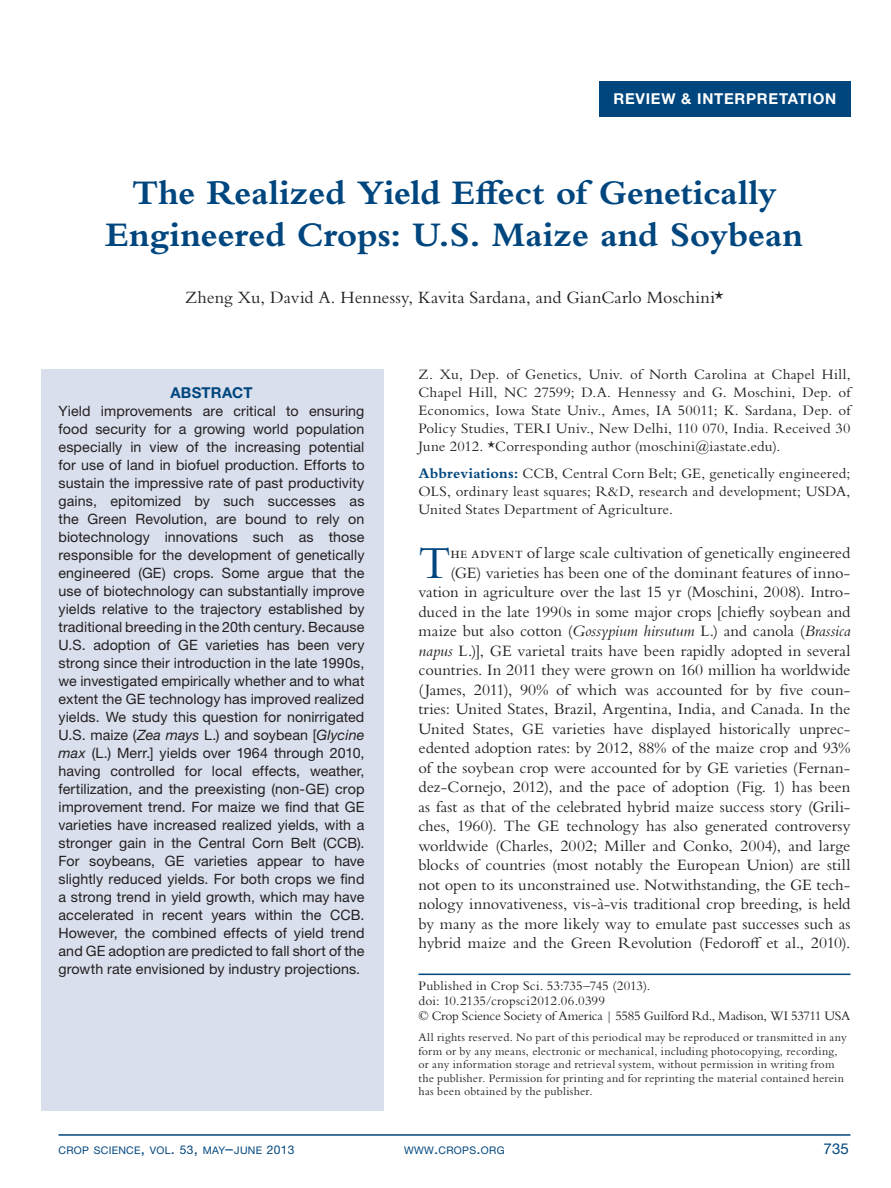
<style>
.page{position:relative;width:891px;height:1188px;background:#fff}
.page>*{position:absolute;margin:0;border:0;box-sizing:border-box;transform-origin:0 0}
.t1{font:47.85px "Bembo Std";color:#00467e}
.t2{font:700 36px/42px "Bembo Std";letter-spacing:-.005em;color:#00467e;text-align:center}
.t3{font:18px "Bembo Std";color:#231f20}
.t4{font:16.5px/19.5px "Bembo Std";color:#231f20;text-align:right}
.t5{font:15px/18px "Bembo Std";letter-spacing:.005em;color:#231f20;text-align:justify}
.t6{font:700 15px "Helvetica Neue LT Std";letter-spacing:.05em;color:#fff}
.t7{font:700 15px "Helvetica Neue LT Std";color:#00467e}
.t8{font:15px "Helvetica Neue LT Std";color:#00467e}
.t9{font:14.25px/18px "Helvetica Neue LT Std";letter-spacing:.005em;color:#231f20;text-align:justify}
.t10{font:13.5px/15px "Bembo Std";letter-spacing:-.01em;color:#231f20}
.t11{font:12px/13.5px "Bembo Std";letter-spacing:.03em;color:#231f20}
.t12{font:10.5px "Helvetica Neue LT Std";letter-spacing:.03em;color:#00467e}
.s1{font-style:italic}
.s2{font-weight:700;color:#00467e}
.s3{font-size:15px}
.s4{font-size:12px}
</style>
<div class="page">
<div style="left:41px;top:369px;width:342px;height:741px;background:#d9dfec"></div>
<hr style="left:58px;top:1134px;width:792px;height:2px;background:#00467e">
<div style="left:599px;top:81px;width:251px;height:36px;background:#00467e"></div>
<hr style="left:418px;top:974px;width:432px;height:1px;background:#00467e">
<p class="t6" style="left:614px;top:90px;width:224px">REVIEW &amp; INTERPRETATION</p>
<h2 class="t2" style="left:106px;top:172px;width:699px">The Realized Yield Effect of Genetically<br>Engineered Crops: U.S. Maize and Soybean</h2>
<p class="t3" style="left:185px;top:287px;width:540px">Zheng Xu, David A. Hennessy, Kavita Sardana, and GianCarlo Moschini*</p>
<p class="t7" style="left:170px;top:383px;width:22px">ABSTRACT</p>
<p class="t9" style="left:58px;top:401px;width:308px">Yield improvements are critical to ensuring food security for a growing world population especially in view of the increasing potential for use of land in biofuel production. Efforts to sustain the impressive rate of past productivity gains, epitomized by such successes as the Green Revolution, are bound to rely on biotechnology innovations such as those responsible for the development of genetically engineered (GE) crops. Some argue that the use of biotechnology can substantially improve yields relative to the trajectory established by traditional breeding in the 20th century. Because U.S. adoption of GE varieties has been very strong since their introduction in the late 1990s, we investigated empirically whether and to what extent the GE technology has improved realized yields. We study this question for nonirrigated U.S. maize (<span class="s1">Zea mays</span> L.) and soybean [<span class="s1">Glycine max</span> (L.) Merr.] yields over 1964 through 2010, having controlled for local effects, weather, fertilization, and the preexisting (non-GE) crop improvement trend. For maize we find that GE varieties have increased realized yields, with a stronger gain in the Central Corn Belt (CCB).<br>For soybeans, GE varieties appear to have slightly reduced yields. For both crops we find a strong trend in yield growth, which may have accelerated in recent years within the CCB.<br>However, the combined effects of yield trend and GE adoption are predicted to fall short of the growth rate envisioned by industry projections.</p>
<p class="t5" style="left:418px;top:365px;width:434px">Z. Xu, Dep. of Genetics, Univ. of North Carolina at Chapel Hill, Chapel Hill, NC 27599; D.A. Hennessy and G. Moschini, Dep. of Economics, Iowa State Univ., Ames, IA 50011; K. Sardana, Dep. of Policy Studies, TERI Univ., New Delhi, 110 070, India. Received 30<br>June 2012. *Corresponding author (moschini@iastate.edu).</p>
<p class="t5" style="left:418px;top:464px;width:433px"><span class="s2">Abbreviations:</span> CCB, Central Corn Belt; GE, genetically engineered; OLS, ordinary least squares; R&amp;D, research and development; USDA, United States Department of Agriculture.</p>
<p class="t4" style="left:419px;top:543px;width:434px">he advent of large scale cultivation of genetically engineered (GE) varieties has been one of the dominant features of inno&shy;vation in agriculture over the last 15 yr (Moschini, 2008). Intro&shy;duced in the late 1990s in some major crops [chiefly soybean and maize but also cotton (<span class="s1">Gossypium hirsutum</span> L.) and canola (<span class="s1">Brassica napus</span> L.)], GE varietal traits have been rapidly adopted in several countries. In 2011 they were grown on 160 million ha worldwide (James, 2011), 90% of which was accounted for by five coun&shy;tries: United States, Brazil, Argentina, India, and Canada. In the United States, GE varieties have displayed historically unprec&shy;edented adoption rates: by 2012, 88% of the maize crop and 93% of the soybean crop were accounted for by GE varieties (Fernan&shy;dez-Cornejo, 2012), and the pace of adoption (Fig. 1) has been as fast as that of the celebrated hybrid maize success story (Grili&shy;ches, 1960). The GE technology has also generated controversy worldwide (Charles, 2002; Miller and Conko, 2004), and large blocks of countries (most notably the European Union) are still not open to its unconstrained use. Notwithstanding, the GE tech&shy;nology innovativeness, vis-à-vis traditional crop breeding, is held by many as the more likely way to emulate past successes such as hybrid maize and the Green Revolution (Fedoroff et al., 2010).</p>
<h1 class="t1" style="left:418px;top:535px;width:34px">T</h1>
<p class="t10" style="left:418px;top:978px;width:433px">Published in Crop Sci. 53:735–745 (2013).<br>doi: 10.2135/cropsci2012.06.0399<br>© Crop Science Society of America | 5585 Guilford Rd., Madison, WI 53711 USA</p>
<p class="t11" style="left:418px;top:1030px;width:430px">All rights reserved. No part of this periodical may be reproduced or transmitted in any form or by any means, electronic or mechanical, including photocopying, recording, or any information storage and retrieval system, without permission in writing from the publisher. Permission for printing and for reprinting the material contained herein has been obtained by the publisher.</p>
<p class="t12" style="left:58px;top:1144px;width:237px">CROP SCIENCE<span class="s3">,</span> VOL<span class="s3">.</span> <span class="s4">53</span><span class="s3">,</span> MAY<span class="s3">–</span>JUNE <span class="s4">2013</span></p>
<p class="t12" style="left:404px;top:1144px;width:102px">WWW<span class="s3">.</span>CROPS<span class="s3">.</span>ORG</p>
<p class="t8" style="left:823px;top:1139px;width:27px">735</p>
</div>
